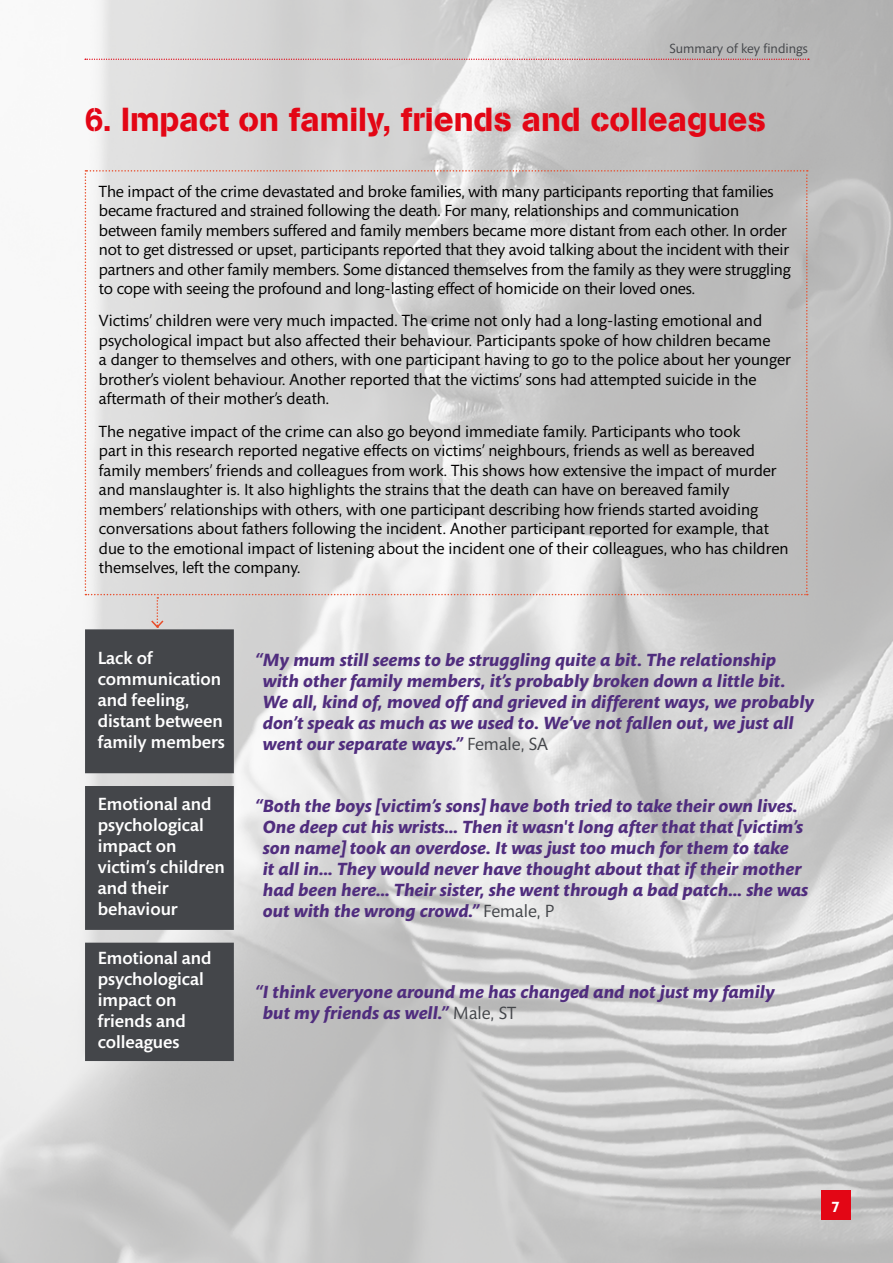
<style>
.page{position:relative;width:893px;height:1263px;background:#fff}
.page>*{position:absolute;margin:0;border:0;box-sizing:border-box;transform-origin:0 0}
.t1{font:33px "AG Book Pro Stencil";color:#e30615}
.t2{font:italic 700 18px/21px "Mundo Sans";color:#502d7e}
.t3{font:500 18px/21px "Mundo Sans Std";color:#fff}
.t4{font:16.5px/19.5px "Mundo Sans";color:#000}
.t5{font:700 15px "Mundo Sans";color:#fff}
.t6{font:13.5px "Mundo Sans";color:#44464a}
.s1{font-weight:400;font-style:normal;color:#44464a}
</style>
<div class="page">
<img style="left:0;top:0;width:893px;height:1263px">
<div style="left:821px;top:1190px;width:29px;height:30px;background:#e30615"></div>
<svg style="left:85px;top:629px;width:149px;height:432px;fill:#44464a"></svg>
<svg style="left:85px;top:170px;width:723px;height:459px"></svg>
<svg style="left:85px;top:59px;width:724px;height:1px"></svg>
<p class="t6" style="left:669px;top:41px;width:140px">Summary of key findings</p>
<h1 class="t1" style="left:85px;top:98px;width:683px">6. Impact on family, friends and colleagues</h1>
<p class="t4" style="left:99px;top:182px;width:693px">The impact of the crime devastated and broke families, with many participants reporting that families became fractured and strained following the death. For many, relationships and communication between family members suffered and family members became more distant from each other. In order not to get distressed or upset, participants reported that they avoid talking about the incident with their partners and other family members. Some distanced themselves from the family as they were struggling to cope with seeing the profound and long-lasting effect of homicide on their loved ones.</p>
<p class="t4" style="left:99px;top:312px;width:693px">Victims’ children were very much impacted. The crime not only had a long-lasting emotional and psychological impact but also affected their behaviour. Participants spoke of how children became<br>a danger to themselves and others, with one participant having to go to the police about her younger brother’s violent behaviour. Another reported that the victims’ sons had attempted suicide in the aftermath of their mother’s death.</p>
<p class="t4" style="left:99px;top:422px;width:691px">The negative impact of the crime can also go beyond immediate family. Participants who took<br>part in this research reported negative effects on victims’ neighbours, friends as well as bereaved family members’ friends and colleagues from work. This shows how extensive the impact of murder and manslaughter is. It also highlights the strains that the death can have on bereaved family members’ relationships with others, with one participant describing how friends started avoiding conversations about fathers following the incident. Another participant reported for example, that due to the emotional impact of listening about the incident one of their colleagues, who has children themselves, left the company.</p>
<p class="t3" style="left:98px;top:648px;width:129px">Lack of communication and feeling, distant between family members</p>
<p class="t2" style="left:263px;top:650px;width:553px;text-indent:-8px">“My mum still seems to be struggling quite a bit. The relationship with other family members, it’s probably broken down a little bit.<br>We all, kind of, moved off and grieved in different ways, we probably don’t speak as much as we used to. We’ve not fallen out, we just all went our separate ways.” <span class="s1">Female, SA</span></p>
<p class="t3" style="left:98px;top:794px;width:129px">Emotional and psychological impact on victim’s children and their behaviour</p>
<p class="t2" style="left:263px;top:796px;width:547px;text-indent:-8px">“Both the boys [victim’s sons] have both tried to take their own lives.<br>One deep cut his wrists… Then it wasn't long after that that [victim’s son name] took an overdose. It was just too much for them to take<br>it all in… They would never have thought about that if their mother had been here… Their sister, she went through a bad patch… she was out with the wrong crowd.” <span class="s1">Female, P</span></p>
<p class="t3" style="left:98px;top:948px;width:115px">Emotional and psychological impact on friends and colleagues</p>
<p class="t2" style="left:263px;top:982px;width:513px;text-indent:-8px">“I think everyone around me has changed and not just my family but my friends as well.” <span class="s1">Male, ST</span></p>
<p class="t5" style="left:831px;top:1199px;width:10px">7</p>
</div>
